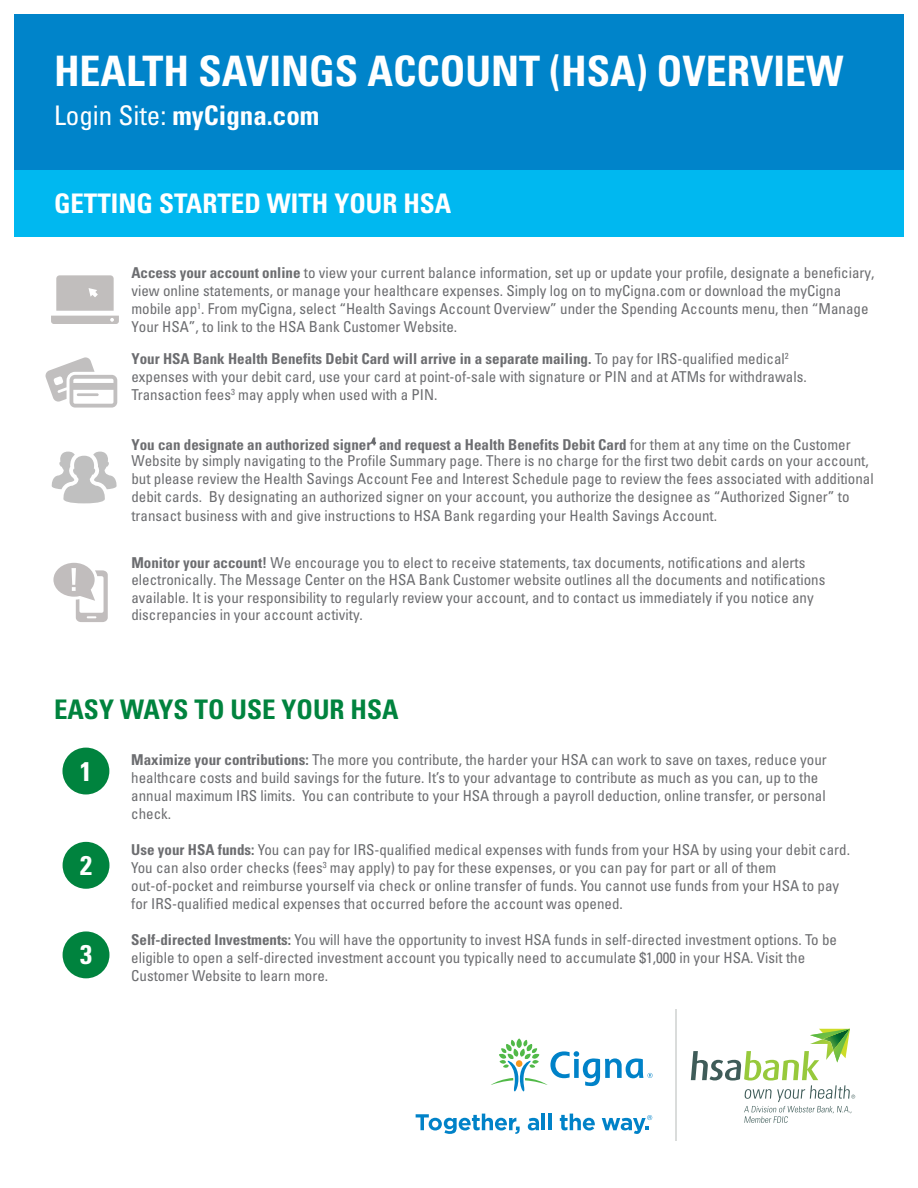
<style>
.page{position:relative;width:918px;height:1188px;background:#fff}
.page>*{position:absolute;margin:0;border:0;box-sizing:border-box;transform-origin:0 0}
.t1{font:700 condensed 42px "Univers LT Std";color:#fff}
.t2{font:700 condensed 27px "Univers LT Std";color:#fff}
.t3{font:700 condensed 27px "Univers LT Std";color:#00833e}
.t4{font:condensed 15px/18px "Univers LT Std";color:#6c6d70}
.s1{font-weight:400}
.s2{font-weight:700}
</style>
<div class="page">
<div style="left:0;top:169px;width:918px;height:67px;background:#00b8f0"></div>
<div style="left:0;top:0;width:918px;height:169px;background:#0084ca"></div>
<svg style="left:51px;top:452px;width:66px;height:51px"></svg>
<svg style="left:46px;top:357px;width:71px;height:51px"></svg>
<svg style="left:51px;top:275px;width:68px;height:49px"></svg>
<div style="left:62px;top:748px;width:47px;height:46px;background:#00833e;border-radius:50%"></div>
<svg style="left:53px;top:563px;width:55px;height:59px"></svg>
<div style="left:63px;top:842px;width:46px;height:47px;background:#00833e;border-radius:50%"></div>
<div style="left:63px;top:931px;width:46px;height:47px;background:#00833e;border-radius:50%"></div>
<hr style="left:675px;top:1009px;width:1px;height:132px;background:#dadcdb">
<svg style="left:416px;top:1114px;width:104px;height:20px"></svg>
<svg style="left:528px;top:1118px;width:11px;height:12px"></svg>
<hr style="left:542px;top:1114px;width:3px;height:16px;background:#0082c8">
<hr style="left:548px;top:1114px;width:3px;height:16px;background:#0082c8">
<svg style="left:560px;top:1114px;width:35px;height:16px"></svg>
<svg style="left:602px;top:1115px;width:50px;height:19px"></svg>
<svg style="left:491px;top:1038px;width:162px;height:53px"></svg>
<svg style="left:691px;top:1029px;width:164px;height:94px"></svg>
<div style="left:0;top:0;width:13px;height:1188px;background:#fff"></div>
<div style="left:904px;top:0;width:14px;height:1188px;background:#fff"></div>
<div style="left:0;top:0;width:918px;height:13px;background:#fff"></div>
<h1 class="t1" style="left:54px;top:54px;width:791px">HEALTH SAVINGS ACCOUNT (HSA) OVERVIEW</h1>
<h2 class="t2" style="left:54px;top:105px;width:267px"><span class="s1">Login Site:</span> myCigna.com</h2>
<h2 class="t2" style="left:54px;top:193px;width:399px">GETTING STARTED WITH YOUR HSA</h2>
<p class="t4" style="left:131px;top:265px;width:745px"><span class="s2">Access your account online</span> to view your current balance information, set up or update your profile, designate a beneficiary, view online statements, or manage your healthcare expenses. Simply log on to myCigna.com or download the myCigna mobile app<sup>1</sup>. From myCigna, select “Health Savings Account Overview” under the Spending Accounts menu, then “Manage Your HSA”, to link to the HSA Bank Customer Website.</p>
<p class="t4" style="left:131px;top:351px;width:677px"><span class="s2">Your HSA Bank Health Benefits Debit Card will arrive in a separate mailing.</span> To pay for IRS-qualified medical<sup>2 </sup>expenses with your debit card, use your card at point-of-sale with signature or PIN and at ATMs for withdrawals.<br>Transaction fees<sup>3</sup> may apply when used with a PIN.</p>
<p class="t4" style="left:131px;top:436px;width:744px"><span class="s2">You can designate an authorized signer</span><sup>4</sup> <span class="s2">and request a Health Benefits Debit Card</span> for them at any time on the Customer Website by simply navigating to the Profile Summary page. There is no charge for the first two debit cards on your account, but please review the Health Savings Account Fee and Interest Schedule page to review the fees associated with additional debit cards. By designating an authorized signer on your account, you authorize the designee as “Authorized Signer” to transact business with and give instructions to HSA Bank regarding your Health Savings Account.</p>
<p class="t4" style="left:131px;top:555px;width:696px;line-height:17.5px"><span class="s2">Monitor your account!</span> We encourage you to elect to receive statements, tax documents, notifications and alerts electronically. The Message Center on the HSA Bank Customer website outlines all the documents and notifications available. It is your responsibility to regularly review your account, and to contact us immediately if you notice any discrepancies in your account activity.</p>
<h2 class="t3" style="left:54px;top:699px;width:346px">EASY WAYS TO USE YOUR HSA</h2>
<p class="t4" style="left:131px;top:752px;width:697px"><span class="s2">Maximize your contributions:</span> The more you contribute, the harder your HSA can work to save on taxes, reduce your healthcare costs and build savings for the future. It’s to your advantage to contribute as much as you can, up to the annual maximum IRS limits. You can contribute to your HSA through a payroll deduction, online transfer, or personal check.</p>
<p class="t4" style="left:131px;top:842px;width:720px"><span class="s2">Use your HSA funds:</span> You can pay for IRS-qualified medical expenses with funds from your HSA by using your debit card.<br>You can also order checks (fees<sup>3</sup> may apply) to pay for these expenses, or you can pay for part or all of them out-of-pocket and reimburse yourself via check or online transfer of funds. You cannot use funds from your HSA to pay for IRS-qualified medical expenses that occurred before the account was opened.</p>
<p class="t4" style="left:131px;top:932px;width:707px"><span class="s2">Self-directed Investments:</span> You will have the opportunity to invest HSA funds in self-directed investment options. To be eligible to open a self-directed investment account you typically need to accumulate $1,000 in your HSA. Visit the<br>Customer Website to learn more.</p>
<h2 class="t2" style="left:80px;top:760px;width:13px">1</h2>
<h2 class="t2" style="left:80px;top:855px;width:13px">2</h2>
<h2 class="t2" style="left:80px;top:944px;width:13px">3</h2>
</div>
